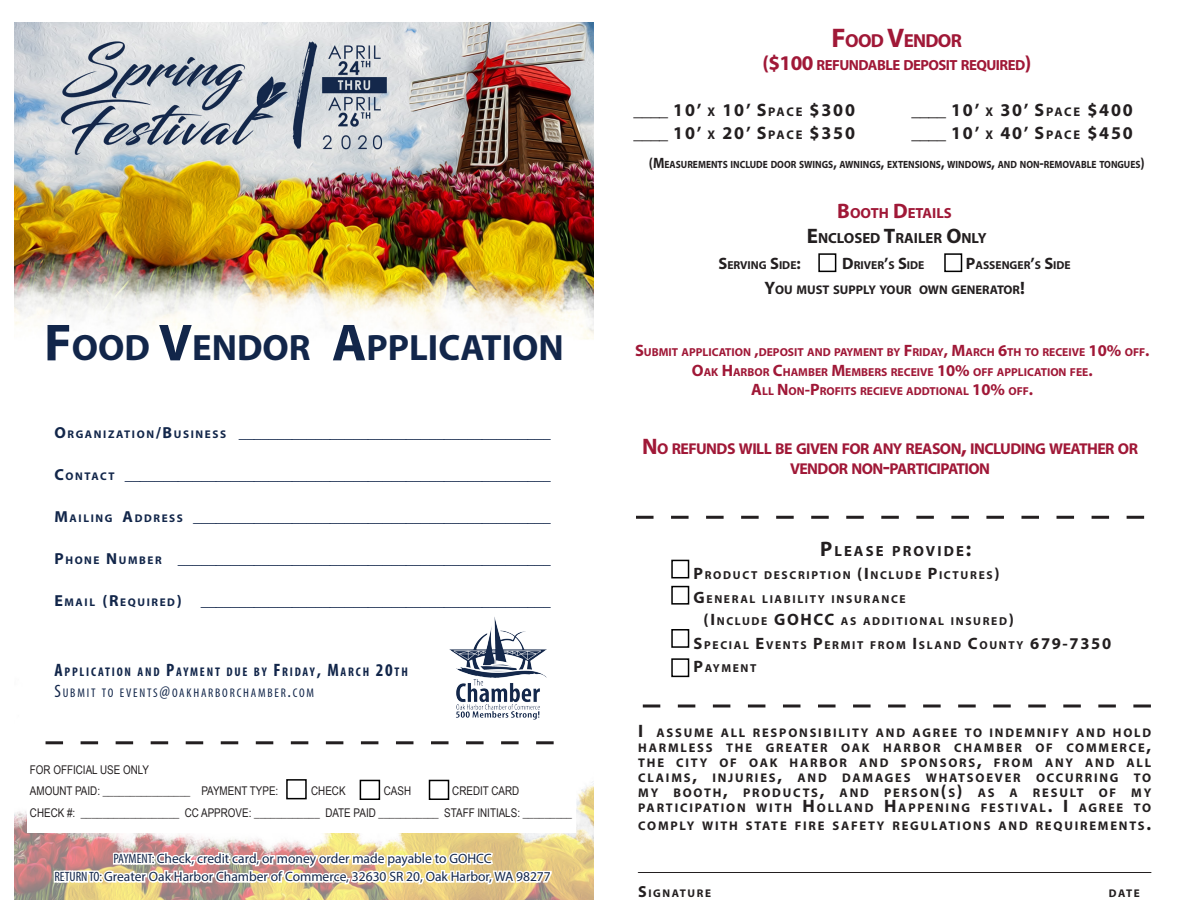
<style>
.page{position:relative;width:1188px;height:918px;background:#fff}
.page>*{position:absolute;margin:0;border:0;box-sizing:border-box;transform-origin:0 0}
.t1{font:700 36.75px "Myriad Pro";color:#12264a}
.t2{font:700 18.9px "Myriad Pro";letter-spacing:-.035em;color:#a01837}
.t3{font:700 18px "Myriad Pro";letter-spacing:.1em;color:#231f20}
.t4{font:700 16.5px "Myriad Pro";color:#231f20}
.t5{font:700 16.05px "Myriad Pro";color:#12264a}
.t6{font:700 15.75px/19.5px "Myriad Pro";letter-spacing:-.035em;color:#a01837;text-align:center}
.t7{font:700 14.7px "Myriad Pro";letter-spacing:-.035em;color:#a01837}
.t8{font:700 14.7px "Myriad Pro";color:#231f20}
.t9{font:700 14.7px "Myriad Pro";letter-spacing:.145em;color:#231f20}
.t10{font:700 14.7px "Myriad Pro";color:#a01837}
.t11{font:13.5px "Myriad Pro";color:#12264a}
.t12{font:700 12.6px/15px "Myriad Pro";letter-spacing:.145em;color:#231f20}
.t13{font:700 condensed 12.6px "Myriad Pro";letter-spacing:.145em;color:#12264a}
.t14{font:condensed 12.6px "Myriad Pro";letter-spacing:.145em;color:#12264a}
.t15{font:700 12.6px "Myriad Pro";color:#231f20}
.t16{font:12px "Arial Narrow";color:#231f20}
.t17{font:700 11.55px "Myriad Pro";color:#a01837}
.t18{font:700 11.55px "Myriad Pro";letter-spacing:.145em;color:#231f20}
.t19{font:700 11.55px "Myriad Pro";color:#231f20}
.t20{font:700 11.25px "Myriad Pro";letter-spacing:.145em;color:#231f20}
.t21{font:700 10.5px "Myriad Pro";color:#231f20;scale:.9 1}
.s1{font-size:52.5px}
.s2{font-size:11.25px}
.s3{font-size:18px}
.s4{font-stretch:condensed}
.s5{font-size:27px}
.s6{font-size:21px}
.s7{font-size:12.6px}
.s8{font-size:15px}
.s9{font-size:16.5px}
.s10{font-size:16.5px;color:#fff}
.s11{font-size:22.5px}
.s12{font-size:11.55px}
.s13{font-size:16.05px}
</style>
<div class="page">
<img style="left:14px;top:22px;width:580px;height:878px">
<div style="left:27px;top:437px;width:548px;height:396px;background:#fff"></div>
<hr style="left:638px;top:872px;width:513px;height:1px;background:#231f20">
<img style="left:449px;top:617px;width:98px;height:103px">
<svg style="left:643px;top:705px;width:508px;height:3px"></svg>
<svg style="left:636px;top:516px;width:508px;height:3px"></svg>
<svg style="left:46px;top:741px;width:508px;height:159px"></svg>
<div style="left:818px;top:253px;width:18px;height:19px;border:2px solid #000"></div>
<div style="left:944px;top:253px;width:18px;height:19px;border:2px solid #000"></div>
<div style="left:671px;top:560px;width:18px;height:18px;border:2px solid #000"></div>
<div style="left:671px;top:586px;width:18px;height:19px;border:2px solid #000"></div>
<div style="left:671px;top:629px;width:18px;height:19px;border:2px solid #000"></div>
<div style="left:671px;top:658px;width:18px;height:19px;border:2px solid #000"></div>
<p class="t1" style="left:44px;top:324px;width:521px"><span class="s1">F</span>OOD <span class="s1">V</span>ENDOR <span class="s1">A</span>PPLICATION</p>
<p class="t5" style="left:54px;top:422px;width:498px">O <span class="s2">R G A N I Z AT I O N</span> /B <span class="s2">U S I N E SS</span> _________________________________________</p>
<p class="t5" style="left:54px;top:464px;width:498px">C <span class="s2">O N TA C T</span> ________________________________________________________</p>
<p class="t5" style="left:54px;top:506px;width:498px">M <span class="s2">A I L I N G</span> A <span class="s2">D D R E SS</span> _______________________________________________</p>
<p class="t5" style="left:54px;top:548px;width:498px">P <span class="s2">H O N E</span> N <span class="s2">U M B E R</span> _________________________________________________</p>
<p class="t5" style="left:54px;top:590px;width:498px">E <span class="s2">M A I L</span> (R <span class="s2">E Q U I R E D</span> ) ______________________________________________</p>
<p class="t13" style="left:54px;top:664px;width:355px"><span class="s3">A</span>PPLICATION AND <span class="s3">P</span> AYMENT DUE BY <span class="s3">F</span>RIDAY<span class="s3">, M</span>ARCH <span class="s3">20</span>TH</p>
<p class="t14" style="left:54px;top:686px;width:261px"><span class="s3">S</span>UBMIT TO EVENTS<span class="s3">@</span>OAKHARBORCHAMBER<span class="s3">.</span>COM</p>
<p class="t16" style="left:30px;top:761px;width:121px">FOR OFFICIAL USE ONLY</p>
<p class="t16" style="left:30px;top:782px;width:250px">AMOUNT PAID: ________________ PAYMENT TYPE:</p>
<p class="t16" style="left:311px;top:782px;width:36px">CHECK</p>
<p class="t16" style="left:384px;top:782px;width:29px">CASH</p>
<p class="t16" style="left:452px;top:782px;width:69px">CREDIT CARD</p>
<p class="t16" style="left:30px;top:804px;width:544px">CHECK #: __________________ CC APPROVE: ____________ DATE PAID ___________ STAFF INITIALS: _________</p>
<p class="t11" style="left:114px;top:850px;width:380px"><span class="s4">PAYMENT:</span> Check, credit card, or money order made payable to GOHCC</p>
<p class="t11" style="left:54px;top:868px;width:498px"><span class="s4">RETURN TO:</span> Greater Oak Harbor Chamber of Commerce, 32630 SR 20, Oak Harbor, WA 98277</p>
<p class="t2" style="left:832px;top:29px;width:132px"><span class="s5">F</span>OOD <span class="s5">V</span>ENDOR</p>
<p class="t7" style="left:762px;top:55px;width:271px"><span class="s6">($100</span> REFUNDABLE DEPOSIT REQUIRED<span class="s6">)</span></p>
<p class="t3" style="left:911px;top:99px;width:223px">____ 10’ <span class="s7">X</span> 30’ S<span class="s7">PACE</span> $400</p>
<p class="t3" style="left:911px;top:121px;width:223px">____ 10’ <span class="s7">X</span> 40’ S<span class="s7">PACE</span> $450</p>
<p class="t3" style="left:634px;top:99px;width:223px">____ 10’ <span class="s7">X</span> 10’ S<span class="s7">PACE</span> $300</p>
<p class="t3" style="left:634px;top:121px;width:223px">____ 10’ <span class="s7">X</span> 20’ S<span class="s7">PACE</span> $350</p>
<p class="t21" style="left:649px;top:157px;width:553px"><span class="s8">(M</span>EASUREMENTS INCLUDE DOOR SWINGS<span class="s8">,</span> AWNINGS<span class="s8">,</span> EXTENSIONS<span class="s8">,</span> WINDOWS<span class="s8">,</span> AND NON<span class="s8">-</span>REMOVABLE TONGUES<span class="s8">)</span></p>
<p class="t10" style="left:837px;top:203px;width:115px"><span class="s6">B</span>OOTH <span class="s6">D</span>ETAILS</p>
<p class="t8" style="left:807px;top:229px;width:181px"><span class="s6">E</span>NCLOSED <span class="s6">T</span>RAILER <span class="s6">O</span>NLY</p>
<p class="t19" style="left:718px;top:257px;width:354px"><span class="s9">S</span>ERVING <span class="s9">S</span>IDE<span class="s9">:</span> <span class="s10">___</span> <span class="s9">D</span>RIVER<span class="s9">’</span>S <span class="s9">S</span>IDE <span class="s10">__ _</span><span class="s9">P</span>ASSENGER<span class="s9">’</span>S <span class="s9">S</span>IDE</p>
<p class="t15" style="left:764px;top:282px;width:262px"><span class="s3">Y</span>OU MUST SUPPLY YOUR OWN GENERATOR<span class="s3">!</span></p>
<p class="t17" style="left:635px;top:345px;width:516px"><span class="s9">S</span>UBMIT APPLICATION <span class="s9">,</span>DEPOSIT AND PAYMENT BY <span class="s9">F</span> RIDAY<span class="s9">, M</span>ARCH <span class="s9">6</span>TH TO RECEIVE <span class="s9">10%</span> OFF<span class="s9">.</span></p>
<p class="t17" style="left:692px;top:364px;width:402px"><span class="s9">O</span>AK <span class="s9">H</span>ARBOR <span class="s9">C</span>HAMBER <span class="s9">M</span>EMBERS RECEIVE <span class="s9">10%</span> OFF APPLICATION FEE<span class="s9">.</span></p>
<p class="t17" style="left:751px;top:384px;width:283px"><span class="s9">A</span>LL <span class="s9">N</span>ON<span class="s9">-P</span>ROFITS RECIEVE ADDTIONAL <span class="s9">10%</span> OFF<span class="s9">.</span></p>
<p class="t6" style="left:642px;top:439px;width:497px"><span class="s11">N</span>O REFUNDS WILL BE GIVEN FOR ANY REASON<span class="s11">,</span> INCLUDING WEATHER OR<br>VENDOR NON<span class="s11">-</span>PARTICIPATION</p>
<p class="t9" style="left:820px;top:542px;width:153px"><span class="s6">P</span>LEASE PROVIDE<span class="s6">:</span></p>
<p class="t18" style="left:694px;top:567px;width:307px"><span class="s9">P</span>RODUCT DESCRIPTION <span class="s9">(I</span> NCLUDE <span class="s9">P</span>ICTURES<span class="s9">)</span></p>
<p class="t18" style="left:694px;top:591px;width:214px"><span class="s9">G</span>ENERAL LIABILITY INSURANCE</p>
<p class="t4" style="left:704px;top:609px;width:84px">(I <span class="s12">NCLUDE</span> GOHCC</p>
<p class="t18" style="left:841px;top:614px;width:175px">AS ADDITIONAL INSURED<span class="s9">)</span></p>
<p class="t18" style="left:694px;top:638px;width:419px"><span class="s9">S</span>PECIAL <span class="s9">E</span>VENTS <span class="s9">P</span>ERMIT FROM <span class="s9">I</span> SLAND <span class="s9">C</span>OUNTY <span class="s9">679-7350</span></p>
<p class="t18" style="left:694px;top:660px;width:64px"><span class="s9">P</span>AYMENT</p>
<p class="t12" style="left:638px;top:725px;width:514px"><span class="s3">I</span> ASSUME ALL RESPONSIBILITY AND AGREE TO INDEMNIFY AND HOLD<br>HARMLESS</p>
<p class="t12" style="left:638px;top:740px;width:515px;text-align:justify;text-indent:88px">THE GREATER OAK HARBOR CHAMBER OF COMMERCE<span class="s3">, </span>THE CITY OF OAK HARBOR AND SPONSORS<span class="s3">,</span> FROM ANY AND ALL CLAIMS<span class="s3">,</span> INJURIES<span class="s3">,</span> AND DAMAGES</p>
<p class="t12" style="left:638px;top:770px;width:515px;text-indent:288px">WHATSOEVER OCCURRING TO<br>MY BOOTH<span class="s3">,</span> PRODUCTS<span class="s3">,</span> AND PERSON<span class="s3">(</span>S<span class="s3">)</span> AS</p>
<p class="t12" style="left:638px;top:785px;width:515px;text-align:right">A RESULT OF MY<br>PARTICIPATION WITH <span class="s3">H</span> OLLAND <span class="s3">H</span>APPENING FESTIVAL<span class="s3">. I</span> AGREE TO</p>
<p class="t12" style="left:638px;top:818px;width:514px">COMPLY WITH STATE FIRE SAFETY REGULATIONS AND REQUIREMENTS<span class="s3">.</span></p>
<p class="t20" style="left:638px;top:886px;width:74px"><span class="s13">S</span>IGNATURE</p>
<p class="t20" style="left:1109px;top:886px;width:32px">DATE</p>
</div>
